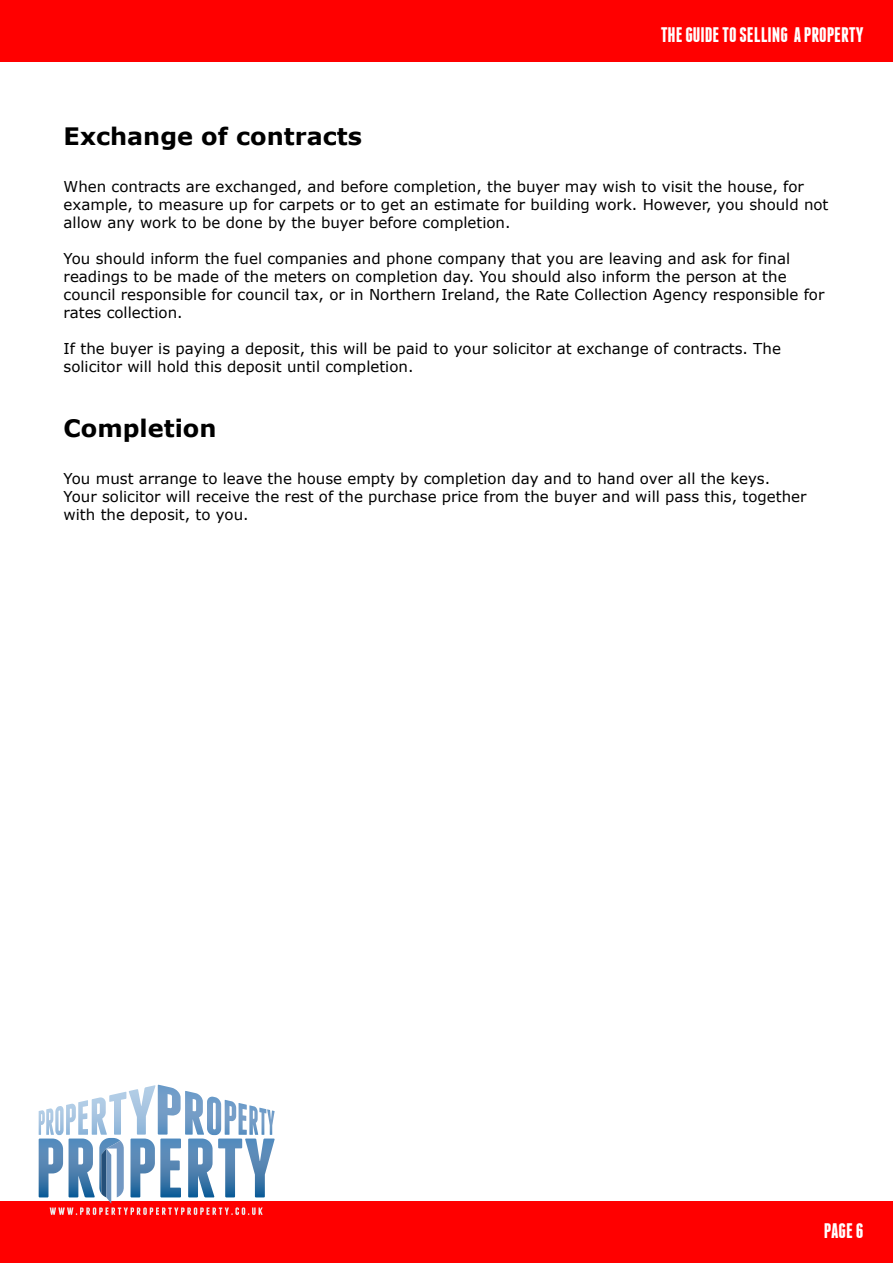
<style>
.page{position:relative;width:893px;height:1263px;background:#fff}
.page>*{position:absolute;margin:0;border:0;box-sizing:border-box;transform-origin:0 0}
.t1{font:700 24px "Verdana";color:#000}
.t2{font:700 21px "Franchise";color:#fff}
.t3{font:15px/18px "Verdana";color:#000}
</style>
<div class="page">
<div style="left:0;top:1201px;width:893px;height:62px;background:#f00"></div>
<svg style="left:39px;top:1085px;width:236px;height:130px"></svg>
<div style="left:0;top:0;width:893px;height:62px;background:#f00"></div>
<h2 class="t2" style="left:661px;top:25px;width:204px">THE GUIDE TO SELLING A PROPERTY</h2>
<h1 class="t1" style="left:64px;top:120px;width:300px">Exchange of contracts</h1>
<p class="t3" style="left:64px;top:177px;width:766px">When contracts are exchanged, and before completion, the buyer may wish to visit the house, for example, to measure up for carpets or to get an estimate for building work. However, you should not allow any work to be done by the buyer before completion.</p>
<p class="t3" style="left:64px;top:249px;width:762px">You should inform the fuel companies and phone company that you are leaving and ask for final readings to be made of the meters on completion day. You should also inform the person at the council responsible for council tax, or in Northern Ireland, the Rate Collection Agency responsible for rates collection.</p>
<p class="t3" style="left:64px;top:339px;width:719px">If the buyer is paying a deposit, this will be paid to your solicitor at exchange of contracts. The solicitor will hold this deposit until completion.</p>
<h1 class="t1" style="left:64px;top:411px;width:154px">Completion</h1>
<p class="t3" style="left:64px;top:469px;width:744px">You must arrange to leave the house empty by completion day and to hand over all the keys.<br>Your solicitor will receive the rest of the purchase price from the buyer and will pass this, together with the deposit, to you.</p>
<h2 class="t2" style="left:824px;top:1221px;width:41px">PAGE 6</h2>
</div>
